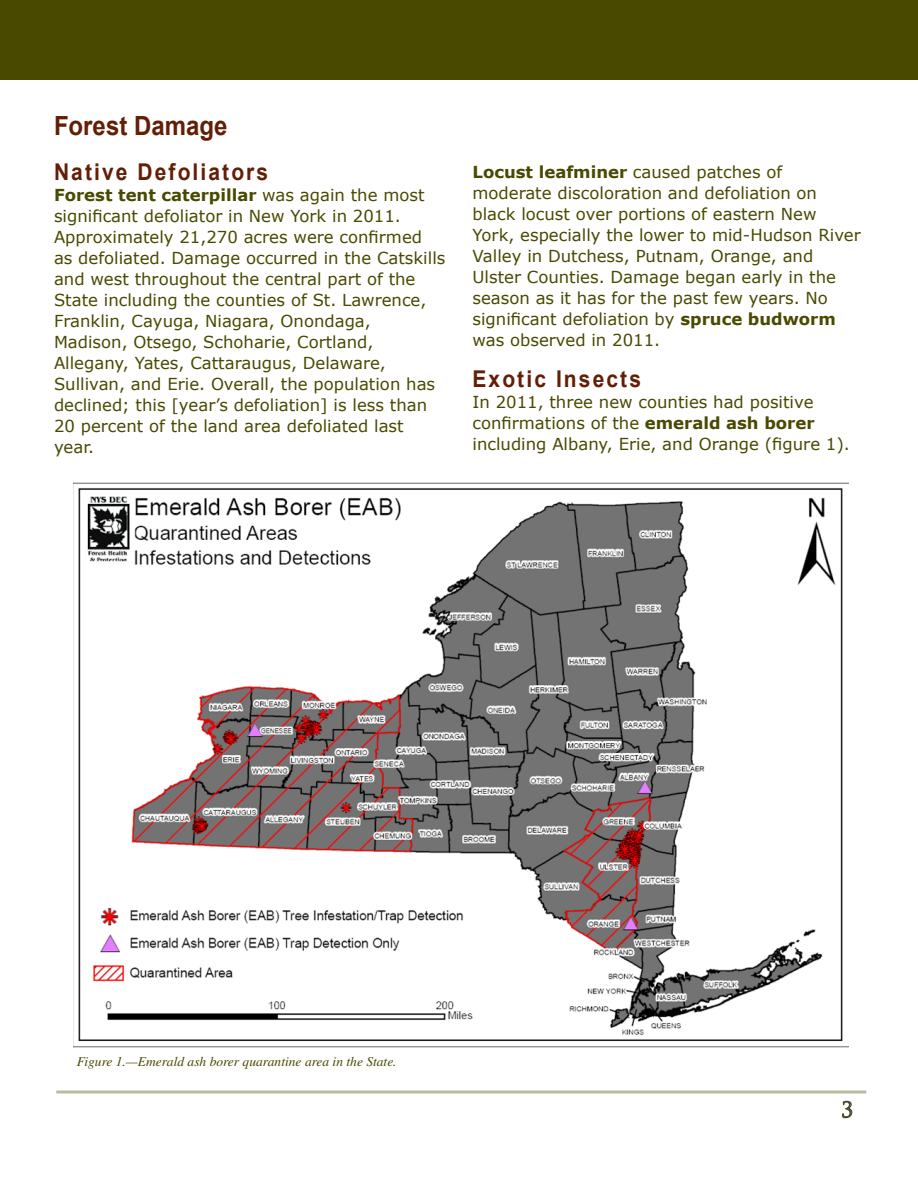
<style>
.page{position:relative;width:918px;height:1188px;background:#fff}
.page>*{position:absolute;margin:0;border:0;box-sizing:border-box;transform-origin:0 0}
.heading1{font:700 26.4px "Arial";color:#621f06;scale:.91 1}
.heading1b_copy{font:700 23.1px "Arial";letter-spacing:.1em;color:#621f06;scale:.91 1}
.t1{font:21px "Trajan Pro";color:#49495a}
.text_body1{font:16.5px/21px "Verdana";color:#494900}
.t2{font:italic 13.5px "Times";color:#494900}
.s1{font-weight:700}
</style>
<div class="page">
<div style="left:0;top:0;width:918px;height:79px;background:#494900"></div>
<svg style="left:842px;top:1101px;width:11px;height:17px"></svg>
<svg style="left:56px;top:1090px;width:810px;height:4px;background:#cbcbb7"></svg>
<img style="left:74px;top:482px;width:775px;height:566px">
<p class="heading1" style="left:54px;top:108px;width:192px">Forest Damage</p>
<p class="heading1b_copy" style="left:54px;top:157px;width:237px">Native Defoliators</p>
<p class="text_body1" style="left:54px;top:184px;width:393px"><span class="s1">Forest tent caterpillar</span> was again the most significant defoliator in New York in 2011.<br>Approximately 21,270 acres were confirmed<br>as defoliated. Damage occurred in the Catskills and west throughout the central part of the State including the counties of St. Lawrence, Franklin, Cayuga, Niagara, Onondaga, Madison, Otsego, Schoharie, Cortland, Allegany, Yates, Cattaraugus, Delaware, Sullivan, and Erie. Overall, the population has declined; this [year’s defoliation] is less than 20 percent of the land area defoliated last year.</p>
<p class="text_body1" style="left:472px;top:161px;width:390px"><span class="s1">Locust leafminer</span> caused patches of moderate discoloration and defoliation on black locust over portions of eastern New York, especially the lower to mid-Hudson River Valley in Dutchess, Putnam, Orange, and Ulster Counties. Damage began early in the season as it has for the past few years. No significant defoliation by <span class="s1">spruce budworm </span>was observed in 2011.</p>
<p class="heading1b_copy" style="left:472px;top:364px;width:187px">Exotic Insects</p>
<p class="text_body1" style="left:472px;top:391px;width:379px">In 2011, three new counties had positive confirmations of the <span class="s1">emerald ash borer </span>including Albany, Erie, and Orange (figure 1).</p>
<p class="t2" style="left:77px;top:1054px;width:321px">Figure 1.—Emerald ash borer quarantine area in the State.</p>
<p class="t1" style="left:841px;top:1096px;width:13px">3</p>
</div>
